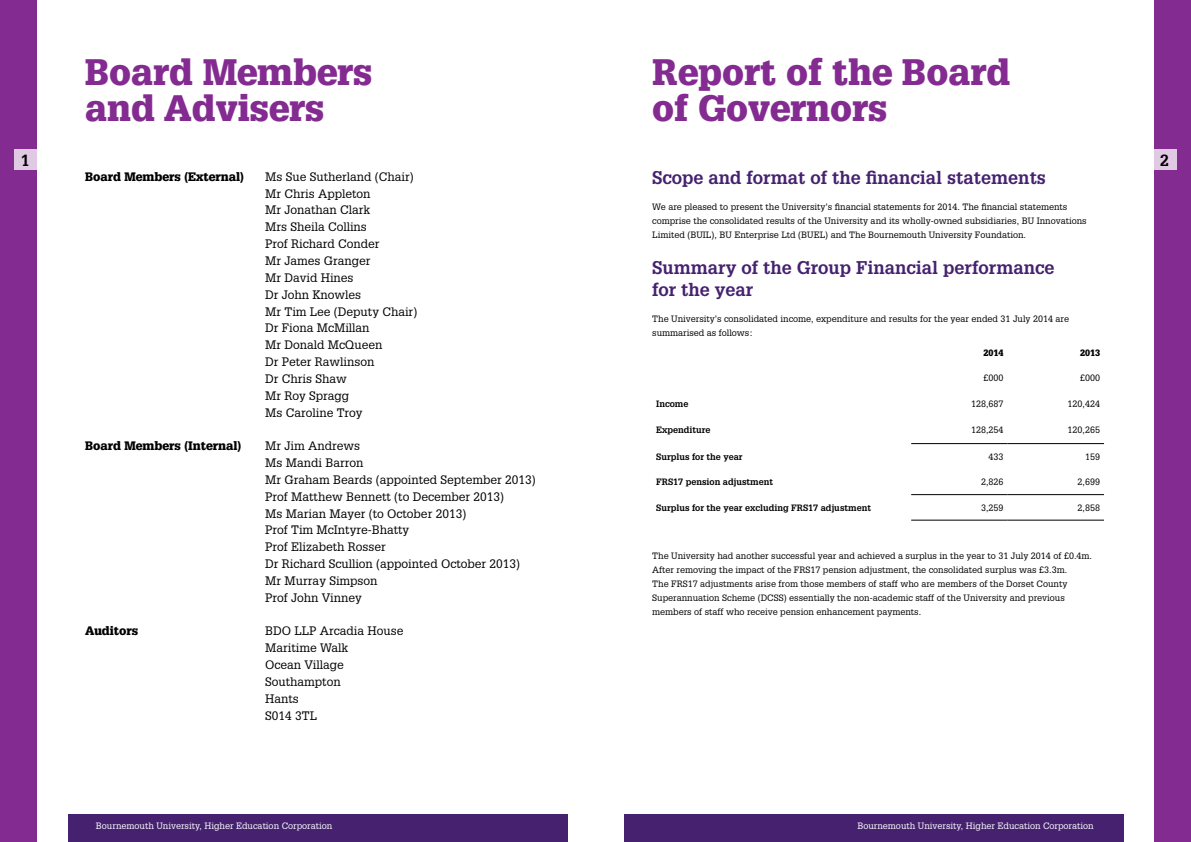
<style>
.page{position:relative;width:1191px;height:842px;background:#fff}
.page>*{position:absolute;margin:0;border:0;box-sizing:border-box;transform-origin:0 0}
.t1{font:900 36px/36px "Glypha LT";color:#842b91}
.t2{font:700 18px/21.6px "Glypha LT";color:#45216f}
.t3{font:700 15.8px "Glypha LT";color:#000}
.t4{font:12px/16.8px "Glypha LT";color:#000}
.t5{font:900 12px "Glypha LT";color:#000}
.t6{font:9px/14px "Glypha LT";color:#000}
.t7{font:700 9px "Glypha LT";color:#000}
.t8{font:9px "Glypha LT";color:#fff}
.t9{font:900 9px "Glypha LT";color:#000}
</style>
<div class="page">
<div style="left:1154px;top:0;width:37px;height:842px;background:#842b91"></div>
<div style="left:0;top:0;width:37px;height:842px;background:#842b91"></div>
<div style="left:1154px;top:150px;width:22px;height:20px;background:#e0c9e3"></div>
<div style="left:15px;top:150px;width:22px;height:20px;background:#e0c9e3"></div>
<div style="left:624px;top:814px;width:499px;height:28px;background:#45216f"></div>
<div style="left:68px;top:814px;width:499px;height:28px;background:#45216f"></div>
<hr style="left:911px;top:443px;width:96px;height:1px;background:#000">
<hr style="left:1007px;top:443px;width:97px;height:1px;background:#000">
<hr style="left:911px;top:494px;width:96px;height:1px;background:#000">
<hr style="left:1007px;top:494px;width:97px;height:1px;background:#000">
<hr style="left:911px;top:520px;width:96px;height:1px;background:#000">
<hr style="left:1007px;top:520px;width:97px;height:1px;background:#000">
<h1 class="t1" style="left:85px;top:54px;width:289px">Board Members and Advisers</h1>
<h1 class="t1" style="left:652px;top:54px;width:360px">Report of the Board of Governors</h1>
<h3 class="t3" style="left:21px;top:151px;width:10px">1</h3>
<h3 class="t3" style="left:1160px;top:151px;width:10px">2</h3>
<h3 class="t5" style="left:85px;top:169px;width:161px">Board Members (External)</h3>
<p class="t4" style="left:265px;top:168px;width:154px">Ms Sue Sutherland (Chair)<br>Mr Chris Appleton<br>Mr Jonathan Clark<br>Mrs Sheila Collins<br>Prof Richard Conder<br>Mr James Granger<br>Mr David Hines<br>Dr John Knowles<br>Mr Tim Lee (Deputy Chair)<br>Dr Fiona McMillan<br>Mr Donald McQueen<br>Dr Peter Rawlinson<br>Dr Chris Shaw<br>Mr Roy Spragg<br>Ms Caroline Troy</p>
<h3 class="t5" style="left:85px;top:439px;width:158px">Board Members (Internal)</h3>
<p class="t4" style="left:265px;top:437px;width:272px">Mr Jim Andrews<br>Ms Mandi Barron<br>Mr Graham Beards (appointed September 2013)<br>Prof Matthew Bennett (to December 2013)<br>Ms Marian Mayer (to October 2013)<br>Prof Tim McIntyre-Bhatty<br>Prof Elizabeth Rosser<br>Dr Richard Scullion (appointed October 2013)<br>Mr Murray Simpson<br>Prof John Vinney</p>
<h3 class="t5" style="left:85px;top:624px;width:55px">Auditors</h3>
<h3 class="t4" style="left:265px;top:622px;width:140px">BDO LLP Arcadia House<br>Maritime Walk<br>Ocean Village<br>Southampton<br>Hants<br>S014 3TL</h3>
<h2 class="t2" style="left:652px;top:167px;width:395px">Scope and format of the financial statements</h2>
<p class="t6" style="left:652px;top:200px;width:436px">We are pleased to present the University’s financial statements for 2014. The financial statements comprise the consolidated results of the University and its wholly-owned subsidiaries, BU Innovations<br>Limited (BUIL), BU Enterprise Ltd (BUEL) and The Bournemouth University Foundation.</p>
<h2 class="t2" style="left:652px;top:256px;width:404px">Summary of the Group Financial performance for the year</h2>
<p class="t6" style="left:652px;top:311px;width:418px">The University’s consolidated income, expenditure and results for the year ended 31 July 2014 are summarised as follows:</p>
<p class="t9" style="left:983px;top:347px;width:22px">2014</p>
<p class="t9" style="left:1080px;top:347px;width:22px">2013</p>
<p class="t6" style="left:983px;top:371px;width:22px">£000</p>
<p class="t6" style="left:1080px;top:371px;width:22px">£000</p>
<p class="t7" style="left:656px;top:398px;width:34px">Income</p>
<p class="t6" style="left:971px;top:397px;width:34px">128,687</p>
<p class="t6" style="left:1067px;top:397px;width:34px">120,424</p>
<p class="t7" style="left:656px;top:425px;width:56px">Expenditure</p>
<p class="t6" style="left:971px;top:423px;width:34px">128,254</p>
<p class="t6" style="left:1067px;top:423px;width:34px">120,265</p>
<p class="t7" style="left:656px;top:451px;width:88px">Surplus for the year</p>
<p class="t6" style="left:988px;top:449px;width:17px">433</p>
<p class="t6" style="left:1085px;top:449px;width:17px">159</p>
<p class="t7" style="left:656px;top:477px;width:118px">FRS17 pension adjustment</p>
<p class="t6" style="left:981px;top:475px;width:24px">2,826</p>
<p class="t6" style="left:1077px;top:475px;width:24px">2,699</p>
<p class="t7" style="left:656px;top:502px;width:216px">Surplus for the year excluding FRS17 adjustment</p>
<p class="t6" style="left:981px;top:501px;width:24px">3,259</p>
<p class="t6" style="left:1077px;top:501px;width:24px">2,858</p>
<p class="t6" style="left:652px;top:548px;width:441px">The University had another successful year and achieved a surplus in the year to 31 July 2014 of £0.4m.<br>After removing the impact of the FRS17 pension adjustment, the consolidated surplus was £3.3m.<br>The FRS17 adjustments arise from those members of staff who are members of the Dorset County Superannuation Scheme (DCSS) essentially the non-academic staff of the University and previous members of staff who receive pension enhancement payments.</p>
<p class="t8" style="left:96px;top:820px;width:238px">Bournemouth University, Higher Education Corporation</p>
<p class="t8" style="left:857px;top:820px;width:238px">Bournemouth University, Higher Education Corporation</p>
</div>
